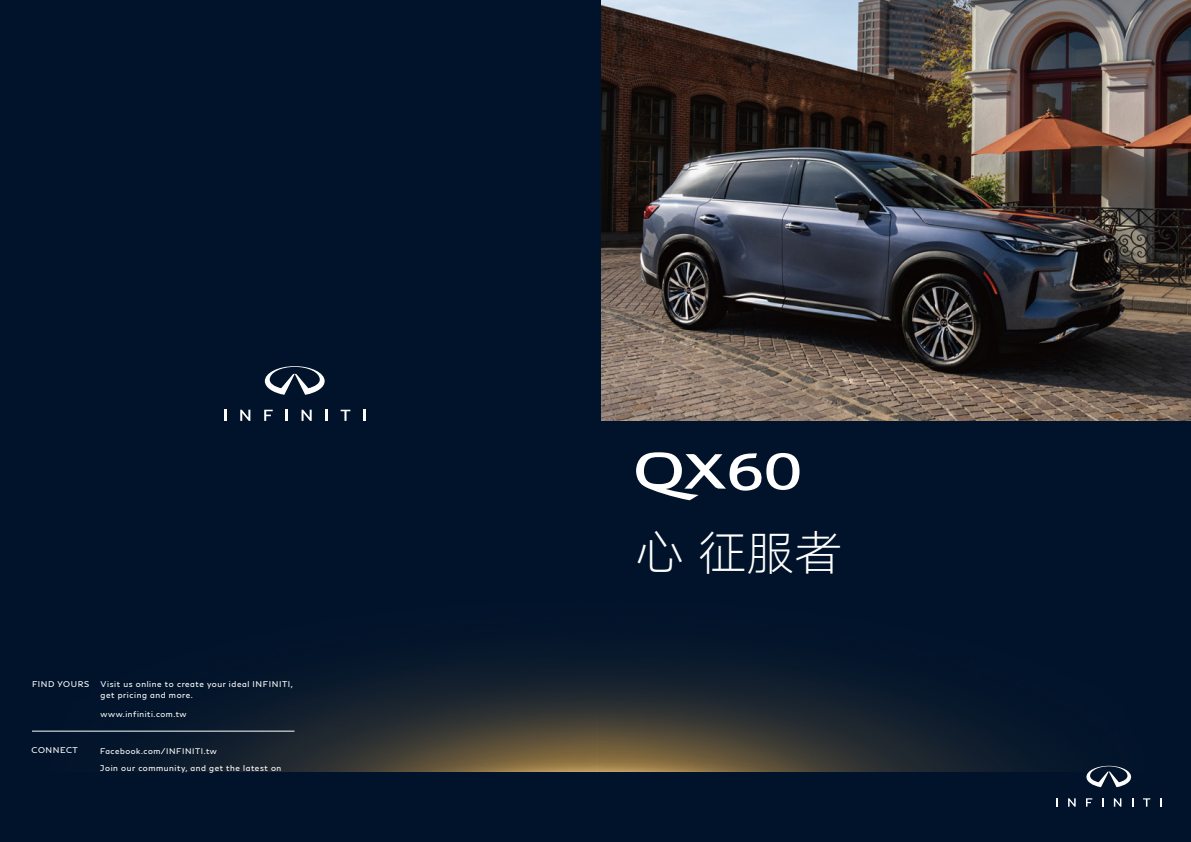
<style>
.page{position:relative;width:1191px;height:842px;background:#00132b}
.page>*{position:absolute;margin:0;border:0;box-sizing:border-box;transform-origin:0 0}
.t1{font:48px "HY Qi Hei DZS";color:#fff}
.t2{font:8.3px/11.4px "Infiniti Brand";letter-spacing:.07em;color:#fff}
.t3{font:8.1px "Infiniti Brand";letter-spacing:.07em;color:#fff}
</style>
<div class="page">
<img style="left:32px;top:380px;width:1080px;height:392px">
<img style="left:601px;top:0;width:590px;height:421px">
<hr style="left:32px;top:731px;width:262px;height:1px;background:#fff">
<svg style="left:636px;top:452px;width:163px;height:48px"></svg>
<svg style="left:1086px;top:798px;width:6px;height:9px"></svg>
<svg style="left:1143px;top:798px;width:7px;height:9px"></svg>
<svg style="left:1113px;top:798px;width:8px;height:9px"></svg>
<svg style="left:1068px;top:798px;width:7px;height:9px"></svg>
<svg style="left:1086px;top:766px;width:45px;height:21px"></svg>
<svg style="left:224px;top:410px;width:2px;height:11px"></svg>
<svg style="left:285px;top:410px;width:2px;height:11px"></svg>
<svg style="left:264px;top:410px;width:9px;height:11px"></svg>
<svg style="left:340px;top:410px;width:10px;height:11px"></svg>
<svg style="left:326px;top:410px;width:2px;height:11px"></svg>
<svg style="left:363px;top:410px;width:2px;height:11px"></svg>
<svg style="left:301px;top:410px;width:11px;height:11px"></svg>
<svg style="left:240px;top:410px;width:10px;height:11px"></svg>
<svg style="left:265px;top:366px;width:60px;height:29px"></svg>
<p class="t2" style="left:32px;top:678px;width:59px">FIND YOURS</p>
<p class="t2" style="left:101px;top:678px;width:194px">Visit us online to create your ideal INFINITI, get pricing and more.</p>
<p class="t3" style="left:101px;top:708px;width:87px">www.infiniti.com.tw</p>
<p class="t2" style="left:32px;top:744px;width:48px">CONNECT</p>
<p class="t3" style="left:100px;top:745px;width:118px">Facebook.com/INFINITI.tw</p>
<p class="t2" style="left:100px;top:762px;width:183px">Join our community, and get the latest on</p>
<h1 class="t1" style="left:636px;top:521px;width:208px">心 征服者</h1>
</div>
